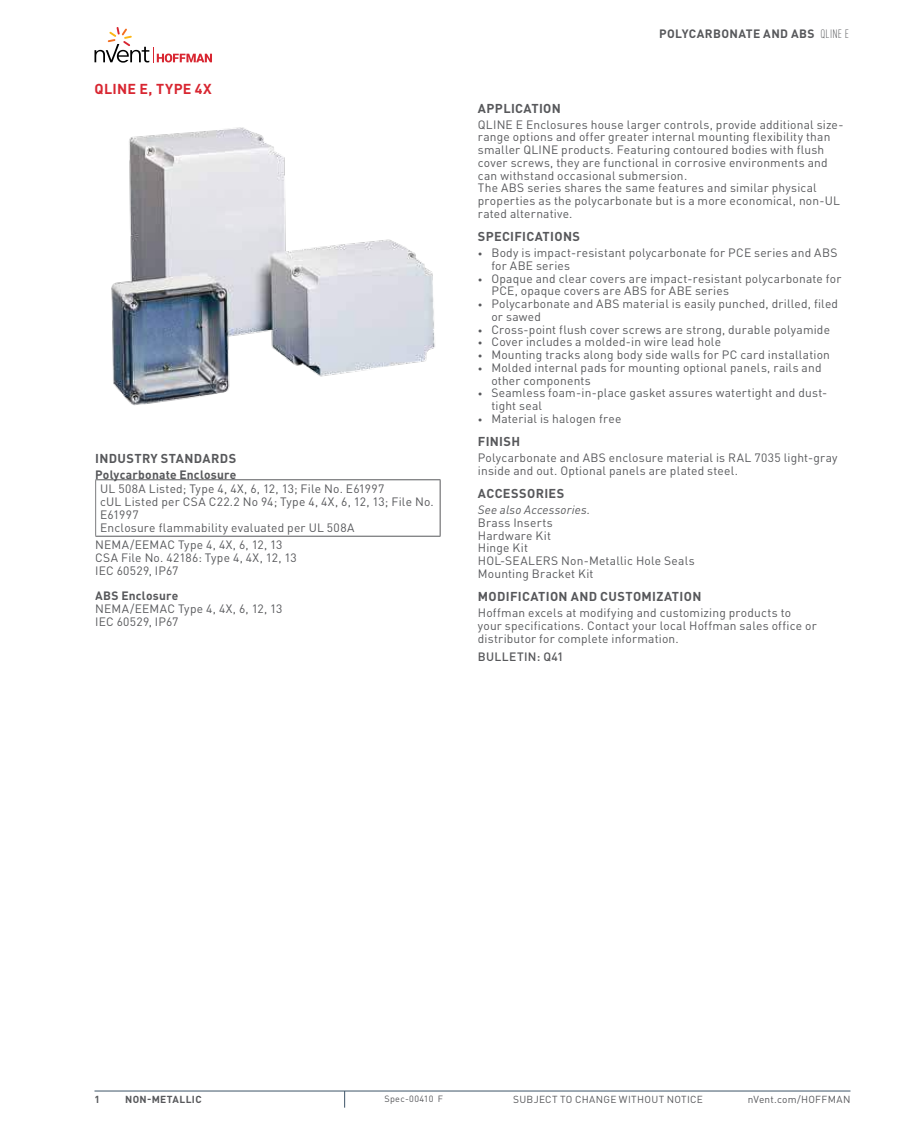
<style>
.page{position:relative;width:918px;height:1134px;background:#fff}
.page>*{position:absolute;margin:0;border:0;box-sizing:border-box;transform-origin:0 0}
.t1{font:700 14.25px "DIN Pro";letter-spacing:.025em;color:#d82631}
.t2{font:700 12.75px "DIN Pro";letter-spacing:.025em;color:#57585b}
.t3{font:12px/12.8px "DIN Pro";letter-spacing:.015em;color:#57585b}
.t4{font:700 12px "DIN Pro";letter-spacing:.025em;color:#57585b}
.t5{font:italic 12px "DIN Pro";letter-spacing:.015em;color:#57585b}
.t6{font:500 12px "DIN Pro";letter-spacing:.035em;color:#57585b}
.t7{font:10.2px "DIN Pro";letter-spacing:.025em;color:#57585b}
.t8{font:700 10.2px "DIN Pro";letter-spacing:.035em;color:#57585b}
.t9{font:9px "DIN Pro";letter-spacing:.03em;color:#57585b}
.s1{font-weight:300;font-stretch:condensed}
.s2{font-size:9px}
</style>
<div class="page">
<svg style="left:95px;top:27px;width:117px;height:36px"></svg>
<hr style="left:95px;top:1091px;width:756px;height:1px;background:#3d5467">
<svg style="left:344px;top:1091px;width:1px;height:17px"></svg>
<img style="left:111px;top:127px;width:324px;height:279px">
<hr style="left:95px;top:479px;width:346px;height:1px;background:#57585b">
<hr style="left:95px;top:536px;width:346px;height:1px;background:#57585b">
<hr style="left:440px;top:480px;width:1px;height:56px;background:#57585b">
<p class="t1" style="left:95px;top:84px;width:119px">QLINE E, TYPE 4X</p>
<p class="t2" style="left:95px;top:454px;width:142px">INDUSTRY STANDARDS</p>
<p class="t4" style="left:95px;top:471px;width:143px">POLYCARBONATE ENCLOSURE</p>
<p class="t3" style="left:100px;top:484px;width:335px">UL 508A Listed; Type 4, 4X, 6, 12, 13; File No. E61997<br>cUL Listed per CSA C22.2 No 94; Type 4, 4X, 6, 12, 13; File No.<br>E61997<br>Enclosure flammability evaluated per UL 508A</p>
<p class="t3" style="left:95px;top:540px;width:203px">NEMA/EEMAC Type 4, 4X, 6, 12, 13<br>CSA File No. 42186: Type 4, 4X, 12, 13<br>IEC 60529, IP67</p>
<p class="t4" style="left:95px;top:592px;width:85px">ABS ENCLOSURE</p>
<p class="t3" style="left:95px;top:603px;width:189px">NEMA/EEMAC Type 4, 4X, 6, 12, 13<br>IEC 60529, IP67</p>
<p class="t4" style="left:659px;top:29px;width:191px">POLYCARBONATE AND ABS <span class="s1">QLINE E</span></p>
<p class="t2" style="left:478px;top:104px;width:84px">APPLICATION</p>
<p class="t3" style="left:478px;top:119px;width:367px">QLINE E Enclosures house larger controls, provide additional size&shy;range options and offer greater internal mounting flexibility than smaller QLINE products. Featuring contoured bodies with flush cover screws, they are functional in corrosive environments and can withstand occasional submersion.<br>The ABS series shares the same features and similar physical properties as the polycarbonate but is a more economical, non-UL rated alternative.</p>
<p class="t2" style="left:478px;top:232px;width:104px">SPECIFICATIONS</p>
<p class="t3" style="left:491px;top:247px;width:348px;text-indent:-14px"><span class="s2">•</span> Body is impact-resistant polycarbonate for PCE series and ABS for ABE series</p>
<p class="t3" style="left:491px;top:273px;width:352px;text-indent:-14px"><span class="s2">•</span> Opaque and clear covers are impact-resistant polycarbonate for<br>PCE, opaque covers are ABS for ABE series</p>
<p class="t3" style="left:491px;top:298px;width:348px;text-indent:-14px"><span class="s2">•</span> Polycarbonate and ABS material is easily punched, drilled, filed or sawed</p>
<p class="t3" style="left:478px;top:324px;width:354px"><span class="s2">•</span> Cross-point flush cover screws are strong, durable polyamide</p>
<p class="t3" style="left:478px;top:337px;width:245px"><span class="s2">•</span> Cover includes a molded-in wire lead hole</p>
<p class="t3" style="left:478px;top:349px;width:354px"><span class="s2">•</span> Mounting tracks along body side walls for PC card installation</p>
<p class="t3" style="left:491px;top:362px;width:332px;text-indent:-14px"><span class="s2">•</span> Molded internal pads for mounting optional panels, rails and other components</p>
<p class="t3" style="left:491px;top:388px;width:337px;text-indent:-14px"><span class="s2">•</span> Seamless foam-in-place gasket assures watertight and dust&shy;tight seal</p>
<p class="t3" style="left:478px;top:413px;width:145px"><span class="s2">•</span> Material is halogen free</p>
<p class="t2" style="left:478px;top:437px;width:44px">FINISH</p>
<p class="t3" style="left:478px;top:452px;width:361px">Polycarbonate and ABS enclosure material is RAL 7035 light-gray inside and out. Optional panels are plated steel.</p>
<p class="t2" style="left:478px;top:489px;width:88px">ACCESSORIES</p>
<p class="t5" style="left:478px;top:506px;width:114px">See also Accessories.</p>
<p class="t3" style="left:478px;top:517px;width:218px">Brass Inserts<br>Hardware Kit<br>Hinge Kit<br>HOL-SEALERS Non-Metallic Hole Seals<br>Mounting Bracket Kit</p>
<p class="t2" style="left:478px;top:592px;width:225px">MODIFICATION AND CUSTOMIZATION</p>
<p class="t3" style="left:478px;top:607px;width:340px">Hoffman excels at modifying and customizing products to your specifications. Contact your local Hoffman sales office or distributor for complete information.</p>
<p class="t6" style="left:478px;top:650px;width:87px">BULLETIN: Q41</p>
<p class="t8" style="left:94px;top:1095px;width:7px">1</p>
<p class="t8" style="left:125px;top:1095px;width:78px">NON-METALLIC</p>
<p class="t9" style="left:385px;top:1095px;width:60px">Spec-00410 F</p>
<p class="t7" style="left:513px;top:1093px;width:191px">SUBJECT TO CHANGE WITHOUT NOTICE</p>
<p class="t7" style="left:748px;top:1095px;width:104px">nVent.com/HOFFMAN</p>
</div>
